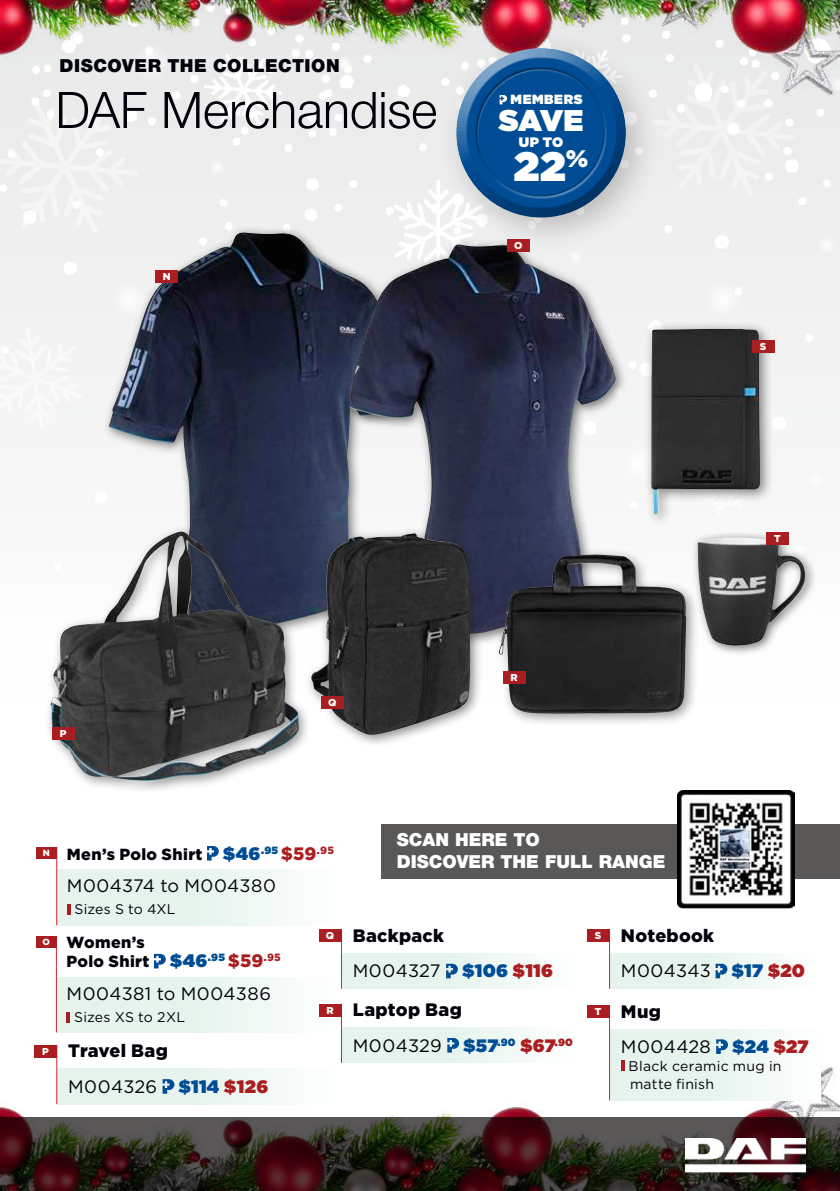
<style>
.page{position:relative;width:840px;height:1191px;background:#fff}
.page>*{position:absolute;margin:0;border:0;box-sizing:border-box;transform-origin:0 0}
.t1{font:300 50.4px "Helvetica Neue LT Pro";letter-spacing:-.005em;color:#010209}
.t2{font:900 41.2px "Gotham";color:#fff}
.t3{font:900 29.8px "Gotham";color:#fff}
.t4{font:900 18px/35.2px "Gotham";letter-spacing:.015em;color:#010209}
.t5{font:18px/35.2px "Gotham";letter-spacing:.025em;color:#010209}
.t6{font:900 18px/21.6px "Helvetica Neue LT Pro";color:#fff}
.t7{font:900 18px "Helvetica Neue LT Pro";letter-spacing:.025em;color:#010209}
.t8{font:900 16px/19.6px "Gotham";letter-spacing:.025em;color:#010209}
.t9{font:700 16px "Gotham";color:#231f20}
.t10{font:14px/18px "Gotham";letter-spacing:.02em;color:#010209}
.t11{font:900 13.8px "Gotham";color:#fff}
.t12{font:900 13.2px "Gotham";letter-spacing:.045em;color:#fff}
.t13{font:900 10px "Gotham";color:#fff}
.s1{font-size:18px;color:#014d95}
.s2{font-size:18px;color:#aa1e21}
.s3{font-weight:400}
.s4{color:#014d95}
.s5{color:#aa1e21}
.s6{font-weight:900}
.s7{font-weight:900;color:#014d95}
.s8{font-weight:900;color:#aa1e21}
</style>
<div class="page">
<div style="left:711px;top:127px;width:128px;height:404px;background:#f1f1f2"></div>
<img style="left:0;top:1044px;width:839px;height:73px">
<img style="left:0;top:0;width:839px;height:127px">
<div style="left:381px;top:824px;width:458px;height:54px;background:#5a5757"></div>
<div style="left:102px;top:225px;width:319px;height:417px;background:#231f20;opacity:.6"></div>
<img style="left:108px;top:232px;width:301px;height:294px">
<div style="left:342px;top:238px;width:286px;height:408px;background:#231f20;opacity:.6"></div>
<img style="left:348px;top:244px;width:268px;height:390px">
<div style="left:691px;top:531px;width:124px;height:126px;background:#231f20;opacity:.6"></div>
<img style="left:697px;top:537px;width:108px;height:109px">
<div style="left:609px;top:1029px;width:211px;height:71px;background:linear-gradient(to right,#e0f1e9,#f8fcfa)"></div>
<hr style="left:608px;top:1029px;width:1px;height:71px;background:#d62229">
<div style="left:586px;top:1005px;width:23px;height:12px;background:#aa1e21"></div>
<svg style="left:715px;top:1039px;width:12px;height:15px"></svg>
<svg style="left:620px;top:1060px;width:4px;height:11px"></svg>
<div style="left:57px;top:1068px;width:282px;height:36px;background:linear-gradient(to right,#e0f1e9,#f8fcfa)"></div>
<hr style="left:56px;top:1068px;width:1px;height:36px;background:#d62229">
<div style="left:34px;top:1044px;width:23px;height:13px;background:#aa1e21"></div>
<svg style="left:162px;top:1079px;width:12px;height:14px"></svg>
<div style="left:609px;top:953px;width:209px;height:35px;background:linear-gradient(to right,#e0f1e9,#f8fcfb)"></div>
<hr style="left:608px;top:953px;width:1px;height:35px;background:#d62229">
<div style="left:586px;top:929px;width:23px;height:13px;background:#aa1e21"></div>
<svg style="left:715px;top:963px;width:12px;height:15px"></svg>
<div style="left:57px;top:869px;width:282px;height:56px;background:linear-gradient(to right,#e0f1e9,#f8fcfa)"></div>
<svg style="left:56px;top:847px;width:1px;height:22px"></svg>
<hr style="left:56px;top:869px;width:1px;height:56px;background:#d62229">
<hr style="left:338px;top:869px;width:1px;height:56px;background:#fff">
<div style="left:36px;top:847px;width:20px;height:11px;background:#aa1e21"></div>
<svg style="left:207px;top:846px;width:12px;height:14px"></svg>
<svg style="left:67px;top:904px;width:3px;height:10px"></svg>
<div style="left:56px;top:977px;width:283px;height:55px;background:linear-gradient(to right,#e0f1e9,#f8fcfa)"></div>
<hr style="left:56px;top:936px;width:1px;height:31px;background:#d62229">
<hr style="left:56px;top:977px;width:1px;height:55px;background:#d62229">
<div style="left:36px;top:936px;width:20px;height:11px;background:#aa1e21"></div>
<svg style="left:154px;top:954px;width:12px;height:14px"></svg>
<hr style="left:66px;top:1011px;width:4px;height:11px;background:#aa1e21">
<svg style="left:0;top:1117px;width:839px;height:74px;background:#352823"></svg>
<img style="left:684px;top:1138px;width:120px;height:35px">
<div style="left:43px;top:525px;width:268px;height:269px;background:#231f20;opacity:.47"></div>
<img style="left:50px;top:531px;width:248px;height:250px">
<div style="left:304px;top:526px;width:179px;height:221px;background:#231f20;opacity:.52"></div>
<img style="left:310px;top:533px;width:160px;height:202px">
<div style="left:492px;top:547px;width:206px;height:179px;background:#231f20;opacity:.44"></div>
<img style="left:498px;top:554px;width:188px;height:160px">
<div style="left:643px;top:321px;width:130px;height:206px;background:#231f20;opacity:.56"></div>
<img style="left:651px;top:329px;width:108px;height:185px">
<div style="left:437px;top:30px;width:224px;height:224px;background:#231f20;opacity:.25"></div>
<div style="left:454px;top:45px;width:174px;height:129px;background:#fff;opacity:.8"></div>
<div style="left:454px;top:73px;width:174px;height:146px;background:#010209;opacity:.4"></div>
<div style="left:474px;top:67px;width:130px;height:91px;background:#fff;opacity:.4"></div>
<div style="left:476px;top:90px;width:131px;height:109px;background:#231f20;opacity:.4"></div>
<svg style="left:499px;top:95px;width:8px;height:9px"></svg>
<img style="left:677px;top:790px;width:117px;height:119px">
<div style="left:341px;top:953px;width:234px;height:35px;background:linear-gradient(to right,#e0f1e9,#f8fcfa)"></div>
<svg style="left:341px;top:929px;width:1px;height:24px"></svg>
<hr style="left:341px;top:953px;width:1px;height:35px;background:#d62229">
<div style="left:318px;top:929px;width:23px;height:13px;background:#aa1e21"></div>
<svg style="left:446px;top:963px;width:11px;height:15px"></svg>
<div style="left:341px;top:1027px;width:234px;height:36px;background:linear-gradient(to right,#e0f1e9,#f8fcfa)"></div>
<svg style="left:341px;top:1003px;width:1px;height:24px"></svg>
<hr style="left:341px;top:1027px;width:1px;height:36px;background:#d62229">
<div style="left:318px;top:1003px;width:23px;height:13px;background:#aa1e21"></div>
<svg style="left:447px;top:1038px;width:12px;height:14px"></svg>
<div style="left:155px;top:270px;width:23px;height:13px;background:#aa1e21"></div>
<div style="left:506px;top:239px;width:23px;height:13px;background:#aa1e21"></div>
<div style="left:52px;top:727px;width:22px;height:13px;background:#aa1e21"></div>
<div style="left:321px;top:696px;width:22px;height:13px;background:#aa1e21"></div>
<div style="left:502px;top:670px;width:23px;height:13px;background:#aa1e21"></div>
<div style="left:751px;top:340px;width:23px;height:13px;background:#aa1e21"></div>
<div style="left:765px;top:532px;width:23px;height:13px;background:#aa1e21"></div>
<p class="t7" style="left:60px;top:55px;width:281px">DISCOVER THE COLLECTION</p>
<h1 class="t1" style="left:55px;top:79px;width:383px">DAF Merchandise</h1>
<p class="t13" style="left:163px;top:270px;width:9px">N</p>
<p class="t12" style="left:510px;top:90px;width:73px">MEMBERS</p>
<h3 class="t3" style="left:498px;top:99px;width:86px">SAVE</h3>
<p class="t11" style="left:518px;top:132px;width:46px">UP TO</p>
<h2 class="t2" style="left:513px;top:137px;width:76px">22<sup>%</sup></h2>
<p class="t13" style="left:514px;top:239px;width:10px">O</p>
<p class="t13" style="left:60px;top:727px;width:8px">P</p>
<p class="t13" style="left:328px;top:695px;width:10px">Q</p>
<p class="t13" style="left:510px;top:670px;width:9px">R</p>
<p class="t13" style="left:759px;top:339px;width:8px">S</p>
<p class="t13" style="left:773px;top:532px;width:8px">T</p>
<p class="t6" style="left:396px;top:829px;width:270px">SCAN HERE TO<br>DISCOVER THE FULL RANGE</p>
<p class="t8" style="left:43px;top:844px;width:292px"><sup>N</sup> Men’s Polo Shirt <span class="s1">$46</span><sup>.95</sup> <span class="s2">$59</span><sup>.95</sup></p>
<p class="t5" style="left:67px;top:868px;width:210px">M004374 to M004380</p>
<p class="t10" style="left:75px;top:900px;width:102px">Sizes S to 4XL</p>
<p class="t8" style="left:66px;top:932px;width:216px;text-indent:-24px"><sup>O</sup> Women’s<br>Polo Shirt <span class="s1">$46</span><sup>.95</sup> <span class="s2">$59</span><sup>.95</sup></p>
<p class="t5" style="left:66px;top:976px;width:206px">M004381 to M004386</p>
<p class="t10" style="left:74px;top:1008px;width:112px">Sizes XS to 2XL</p>
<p class="t4" style="left:352px;top:918px;width:202px;text-indent:-27px"><sup>Q</sup> Backpack<br><span class="s3">M004327</span> <span class="s4">$106</span> <span class="s5">$116</span></p>
<p class="t4" style="left:352px;top:992px;width:221px;text-indent:-26px"><sup>R</sup> Laptop Bag<br><span class="s3">M004329</span> <span class="s4">$57</span><sup>.90</sup> <span class="s5">$67</span><sup>.90</sup></p>
<p class="t4" style="left:620px;top:918px;width:185px;text-indent:-26px"><sup>S</sup> Notebook<br><span class="s3">M004343</span> <span class="s4">$17</span> <span class="s5">$20</span></p>
<p class="t5" style="left:620px;top:993px;width:189px;text-indent:-26px"><sup>T</sup> <span class="s6">Mug<br></span>M004428 <span class="s7">$24</span> <span class="s8">$27</span></p>
<p class="t10" style="left:628px;top:1056px;width:154px">Black ceramic mug in matte finish</p>
<p class="t4" style="left:68px;top:1033px;width:201px;text-indent:-26px"><sup>P</sup> Travel Bag<br><span class="s3">M004326</span> <span class="s4">$114</span> <span class="s5">$126</span></p>
<p class="t9" style="left:798px;top:1141px;width:12px">5</p>
</div>
